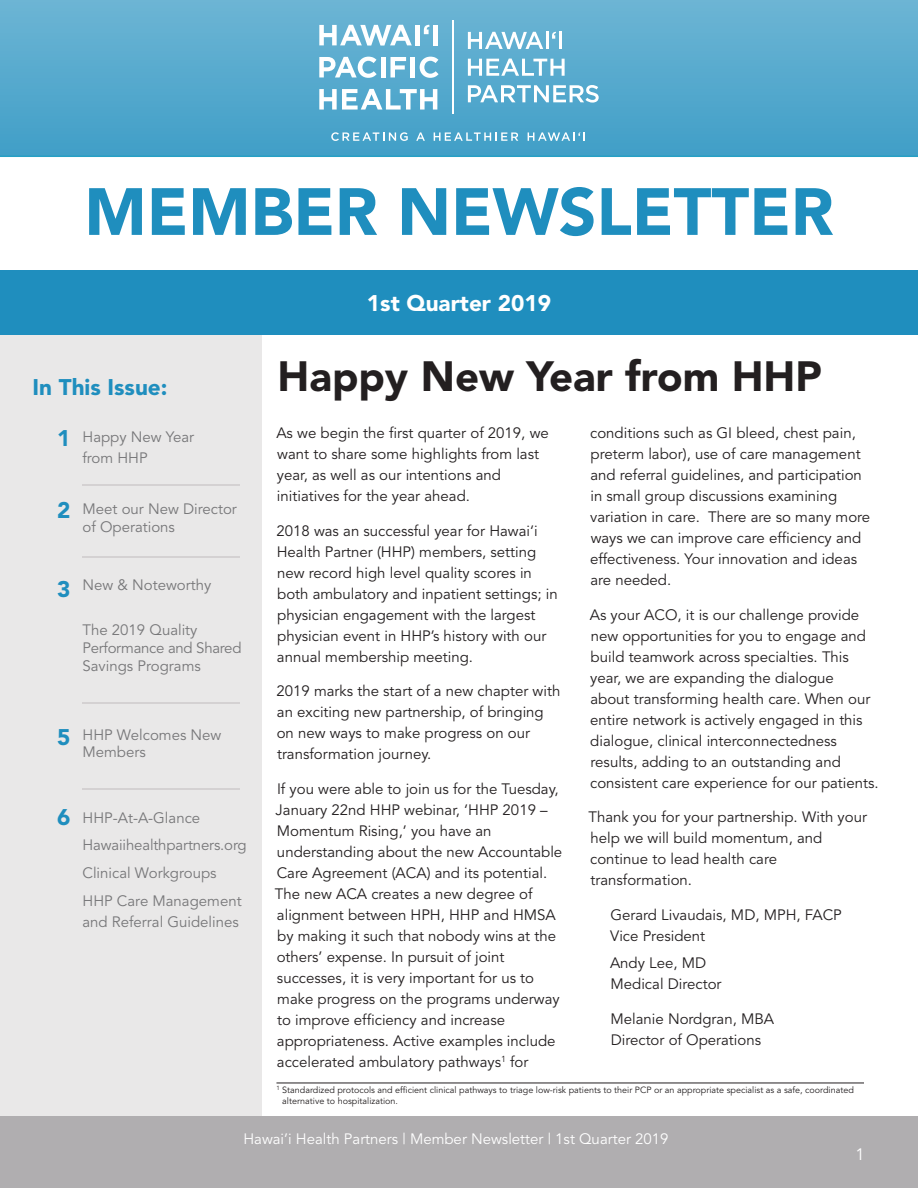
<style>
.page{position:relative;width:918px;height:1188px;background:#fff}
.page>*{position:absolute;margin:0;border:0;box-sizing:border-box;transform-origin:0 0}
.P1{font:900 66px "Avenir";color:#1f8ebe}
.P1-2{font:900 42px "Avenir";color:#231f20}
.P1-3{font:900 22.5px "Avenir";color:#fff}
.P1-4{font:900 22.5px "Avenir";color:#1f8ebe}
.IN_THIS_ISSUE_NUMBER{font:900 22.5px "Avenir";color:#1f8ebe}
.t1{font:16.5px "Avenir";color:#fff}
.t2{font:15px/21px "Avenir";color:#231f20}
.IN_THIS_ISSUE{font:15px/18px "Avenir";color:#777779}
.t3{font:15px "Avenir";color:#fff}
.P1-5{font:9px/10.5px "Avenir";color:#231f20}
</style>
<div class="page">
<div style="left:0;top:270px;width:918px;height:65px;background:#1f8ebe"></div>
<div style="left:0;top:335px;width:262px;height:790px;background:#e9e8e8"></div>
<div style="left:0;top:1117px;width:918px;height:71px;background:#b0aeb0"></div>
<svg style="left:0;top:0;width:918px;height:157px;background:#56a9cd"></svg>
<svg style="left:468px;top:85px;width:131px;height:18px"></svg>
<svg style="left:468px;top:59px;width:97px;height:17px"></svg>
<svg style="left:468px;top:32px;width:75px;height:17px"></svg>
<hr style="left:546px;top:32px;width:3px;height:17px;background:#fff">
<svg style="left:552px;top:32px;width:4px;height:7px"></svg>
<hr style="left:559px;top:32px;width:3px;height:17px;background:#fff">
<svg style="left:331px;top:132px;width:77px;height:9px"></svg>
<svg style="left:416px;top:132px;width:9px;height:9px"></svg>
<svg style="left:434px;top:132px;width:84px;height:9px"></svg>
<svg style="left:528px;top:132px;width:57px;height:9px"></svg>
<svg style="left:319px;top:25px;width:93px;height:21px"></svg>
<div style="left:415px;top:25px;width:5px;height:20px;background:#fff"></div>
<svg style="left:424px;top:25px;width:6px;height:9px"></svg>
<div style="left:433px;top:25px;width:5px;height:20px;background:#fff"></div>
<svg style="left:319px;top:57px;width:58px;height:21px"></svg>
<hr style="left:381px;top:57px;width:4px;height:20px;background:#fff">
<svg style="left:391px;top:57px;width:15px;height:20px"></svg>
<hr style="left:411px;top:57px;width:4px;height:20px;background:#fff">
<svg style="left:420px;top:57px;width:19px;height:21px"></svg>
<svg style="left:319px;top:89px;width:118px;height:21px"></svg>
<hr style="left:452px;top:21px;width:1px;height:93px;background:#fff">
<hr style="left:276px;top:1083px;width:588px;height:1px;background:#231f20">
<p class="P1" style="left:84px;top:172px;width:751px">MEMBER NEWSLETTER</p>
<p class="P1-4" style="left:33px;top:373px;width:136px">In This Issue:</p>
<p class="IN_THIS_ISSUE_NUMBER" style="left:57px;top:425px;width:15px">1</p>
<p class="IN_THIS_ISSUE" style="left:83px;top:427px;width:113px;line-height:21px">Happy New Year from HHP</p>
<p class="IN_THIS_ISSUE_NUMBER" style="left:57px;top:497px;width:15px">2</p>
<p class="IN_THIS_ISSUE" style="left:83px;top:500px;width:156px">Meet our New Director of Operations</p>
<p class="IN_THIS_ISSUE_NUMBER" style="left:57px;top:576px;width:15px">3</p>
<p class="IN_THIS_ISSUE" style="left:83px;top:577px;width:130px">New &amp; Noteworthy</p>
<p class="IN_THIS_ISSUE" style="left:83px;top:622px;width:160px">The 2019 Quality<br>Performance and Shared<br>Savings Programs</p>
<p class="IN_THIS_ISSUE_NUMBER" style="left:57px;top:723px;width:15px">5</p>
<p class="IN_THIS_ISSUE" style="left:83px;top:727px;width:140px;line-height:16.5px">HHP Welcomes New<br>Members</p>
<p class="IN_THIS_ISSUE_NUMBER" style="left:57px;top:804px;width:15px">6</p>
<p class="IN_THIS_ISSUE" style="left:83px;top:809px;width:119px">HHP-At-A-Glance</p>
<p class="IN_THIS_ISSUE" style="left:83px;top:837px;width:166px">Hawaiihealthpartners.org</p>
<p class="IN_THIS_ISSUE" style="left:83px;top:864px;width:136px">Clinical Workgroups</p>
<p class="IN_THIS_ISSUE" style="left:83px;top:891px;width:161px;line-height:21px">HHP Care Management and Referral Guidelines</p>
<p class="P1-3" style="left:367px;top:290px;width:186px">1st Quarter 2019</p>
<p class="P1-2" style="left:278px;top:351px;width:546px">Happy New Year from HHP</p>
<p class="t2" style="left:276px;top:423px;width:274px">As we begin the first quarter of 2019, we want to share some highlights from last year, as well as our intentions and initiatives for the year ahead.</p>
<p class="t2" style="left:277px;top:520px;width:283px">2018 was an successful year for Hawai‘i Health Partner (HHP) members, setting new record high level quality scores in both ambulatory and inpatient settings; in physician engagement with the largest physician event in HHP’s history with our annual membership meeting.</p>
<p class="t2" style="left:277px;top:681px;width:285px">2019 marks the start of a new chapter with an exciting new partnership, of bringing on new ways to make progress on our transformation journey.</p>
<p class="t2" style="left:275px;top:778px;width:289px">If you were able to join us for the Tuesday, January 22nd HHP webinar, ‘HHP 2019 – Momentum Rising,’ you have an understanding about the new Accountable Care Agreement (ACA) and its potential.<br>The new ACA creates a new degree of alignment between HPH, HHP and HMSA by making it such that nobody wins at the others’ expense. In pursuit of joint successes, it is very important for us to make progress on the programs underway to improve efficiency and increase appropriateness. Active examples include accelerated ambulatory pathways<sup>1</sup> for</p>
<p class="t2" style="left:590px;top:423px;width:282px">conditions such as GI bleed, chest pain, preterm labor), use of care management and referral guidelines, and participation in small group discussions examining variation in care. There are so many more ways we can improve care efficiency and effectiveness. Your innovation and ideas are needed.</p>
<p class="t2" style="left:590px;top:604px;width:290px">As your ACO, it is our challenge provide new opportunities for you to engage and build teamwork across specialties. This year, we are expanding the dialogue<br>about transforming health care. When our entire network is actively engaged in this dialogue, clinical interconnectedness results, adding to an outstanding and consistent care experience for our patients.</p>
<p class="t2" style="left:588px;top:807px;width:280px">Thank you for your partnership. With your help we will build momentum, and continue to lead health care transformation.</p>
<p class="t2" style="left:610px;top:904px;width:233px">Gerard Livaudais, MD, MPH, FACP<br>Vice President</p>
<p class="t2" style="left:610px;top:953px;width:113px">Andy Lee, MD<br>Medical Director</p>
<p class="t2" style="left:611px;top:1009px;width:165px">Melanie Nordgran, MBA<br>Director of Operations</p>
<p class="P1-5" style="left:282px;top:1085px;width:573px;text-indent:-6px"><sup>1</sup> Standardized protocols and efficient clinical pathways to triage low-risk patients to their PCP or an appropriate specialist as a safe, coordinated alternative to hospitalization.</p>
<p class="t3" style="left:243px;top:1130px;width:427px">Hawai’i Health Partners | Member Newsletter | 1st Quarter 2019</p>
<p class="t1" style="left:856px;top:1145px;width:11px">1</p>
</div>
